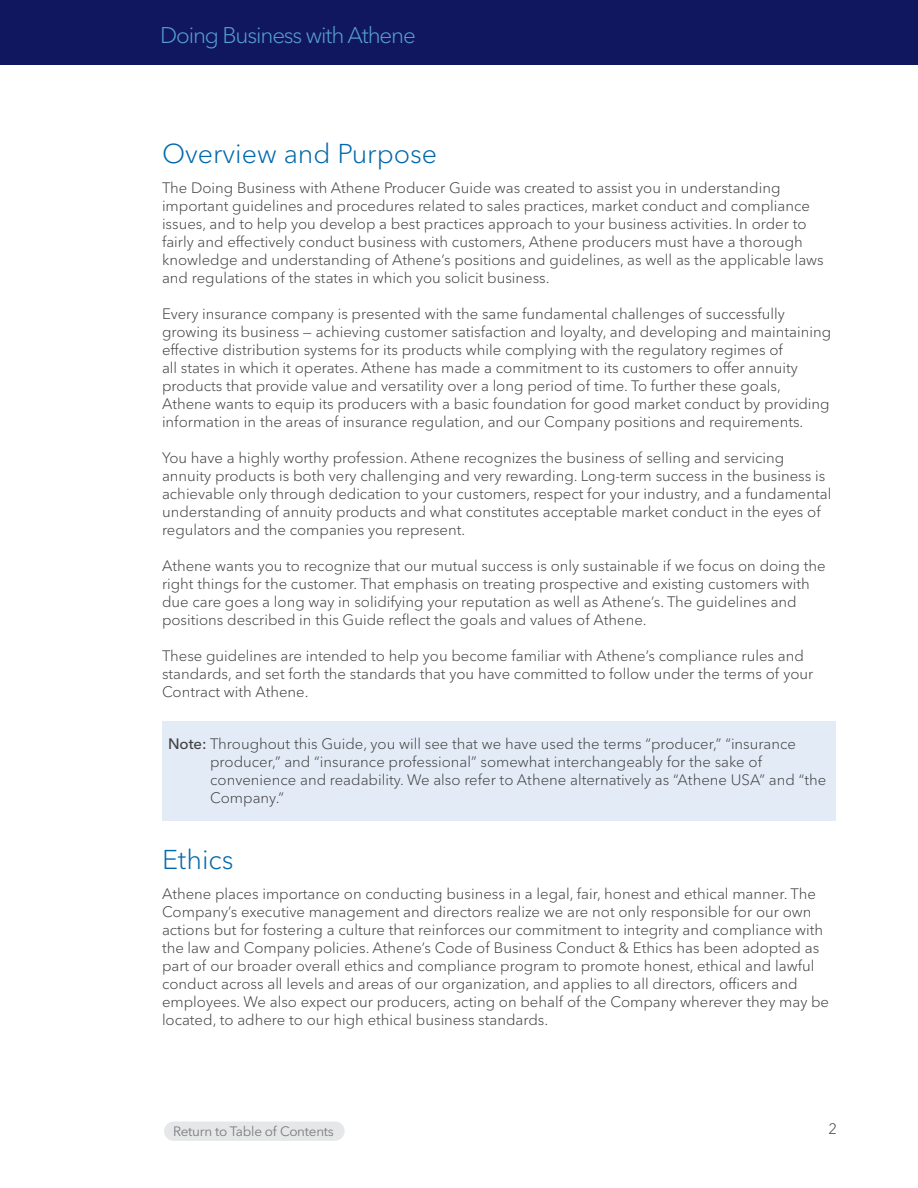
<style>
.page{position:relative;width:918px;height:1188px;background:#fff}
.page>*{position:absolute;margin:0;border:0;box-sizing:border-box;transform-origin:0 0}
.t1{font:300 27px "Avenir Next LT Pro";color:#0068ac}
.t2{font:300 22.5px "Avenir Next LT Pro";letter-spacing:-.05em;color:#56a0d3}
.t3{font:300 15px/18px "Avenir Next LT Pro";color:#414042}
.t4{font:13.5px "Avenir Next LT Pro";letter-spacing:-.02em;color:#7b7c7f}
.s1{font-weight:500}
</style>
<div class="page">
<div style="left:0;top:0;width:918px;height:65px;background:#11175e"></div>
<div style="left:162px;top:721px;width:674px;height:100px;background:#e3ecf6"></div>
<svg style="left:164px;top:1121px;width:181px;height:20px;background:#e7e8e9"></svg>
<h2 class="t2" style="left:160px;top:21px;width:257px">Doing Business with Athene</h2>
<h1 class="t1" style="left:162px;top:138px;width:277px">Overview and Purpose</h1>
<p class="t3" style="left:162px;top:179px;width:663px">The Doing Business with Athene Producer Guide was created to assist you in understanding important guidelines and procedures related to sales practices, market conduct and compliance issues, and to help you develop a best practices approach to your business activities. In order to fairly and effectively conduct business with customers, Athene producers must have a thorough knowledge and understanding of Athene’s positions and guidelines, as well as the applicable laws and regulations of the states in which you solicit business.</p>
<p class="t3" style="left:162px;top:305px;width:671px">Every insurance company is presented with the same fundamental challenges of successfully growing its business — achieving customer satisfaction and loyalty, and developing and maintaining effective distribution systems for its products while complying with the regulatory regimes of<br>all states in which it operates. Athene has made a commitment to its customers to offer annuity products that provide value and versatility over a long period of time. To further these goals, Athene wants to equip its producers with a basic foundation for good market conduct by providing information in the areas of insurance regulation, and our Company positions and requirements.</p>
<p class="t3" style="left:162px;top:449px;width:671px">You have a highly worthy profession. Athene recognizes the business of selling and servicing annuity products is both very challenging and very rewarding. Long-term success in the business is achievable only through dedication to your customers, respect for your industry, and a fundamental understanding of annuity products and what constitutes acceptable market conduct in the eyes of regulators and the companies you represent.</p>
<p class="t3" style="left:162px;top:557px;width:665px">Athene wants you to recognize that our mutual success is only sustainable if we focus on doing the right things for the customer. That emphasis on treating prospective and existing customers with due care goes a long way in solidifying your reputation as well as Athene’s. The guidelines and positions described in this Guide reflect the goals and values of Athene.</p>
<p class="t3" style="left:162px;top:647px;width:653px">These guidelines are intended to help you become familiar with Athene’s compliance rules and standards, and set forth the standards that you have committed to follow under the terms of your<br>Contract with Athene.</p>
<p class="t3" style="left:210px;top:735px;width:618px;text-indent:-42px"><span class="s1">Note:</span> Throughout this Guide, you will see that we have used the terms “producer,” “insurance producer,” and “insurance professional” somewhat interchangeably for the sake of convenience and readability. We also refer to Athene alternatively as “Athene USA” and “the Company.”</p>
<h1 class="t1" style="left:162px;top:843px;width:73px">Ethics</h1>
<p class="t3" style="left:162px;top:885px;width:669px">Athene places importance on conducting business in a legal, fair, honest and ethical manner. The Company’s executive management and directors realize we are not only responsible for our own actions but for fostering a culture that reinforces our commitment to integrity and compliance with the law and Company policies. Athene’s Code of Business Conduct &amp; Ethics has been adopted as part of our broader overall ethics and compliance program to promote honest, ethical and lawful conduct across all levels and areas of our organization, and applies to all directors, officers and employees. We also expect our producers, acting on behalf of the Company wherever they may be located, to adhere to our high ethical business standards.</p>
<p class="t4" style="left:173px;top:1123px;width:162px">Return to Table of Contents</p>
<p class="t3" style="left:828px;top:1120px;width:10px">2</p>
</div>
